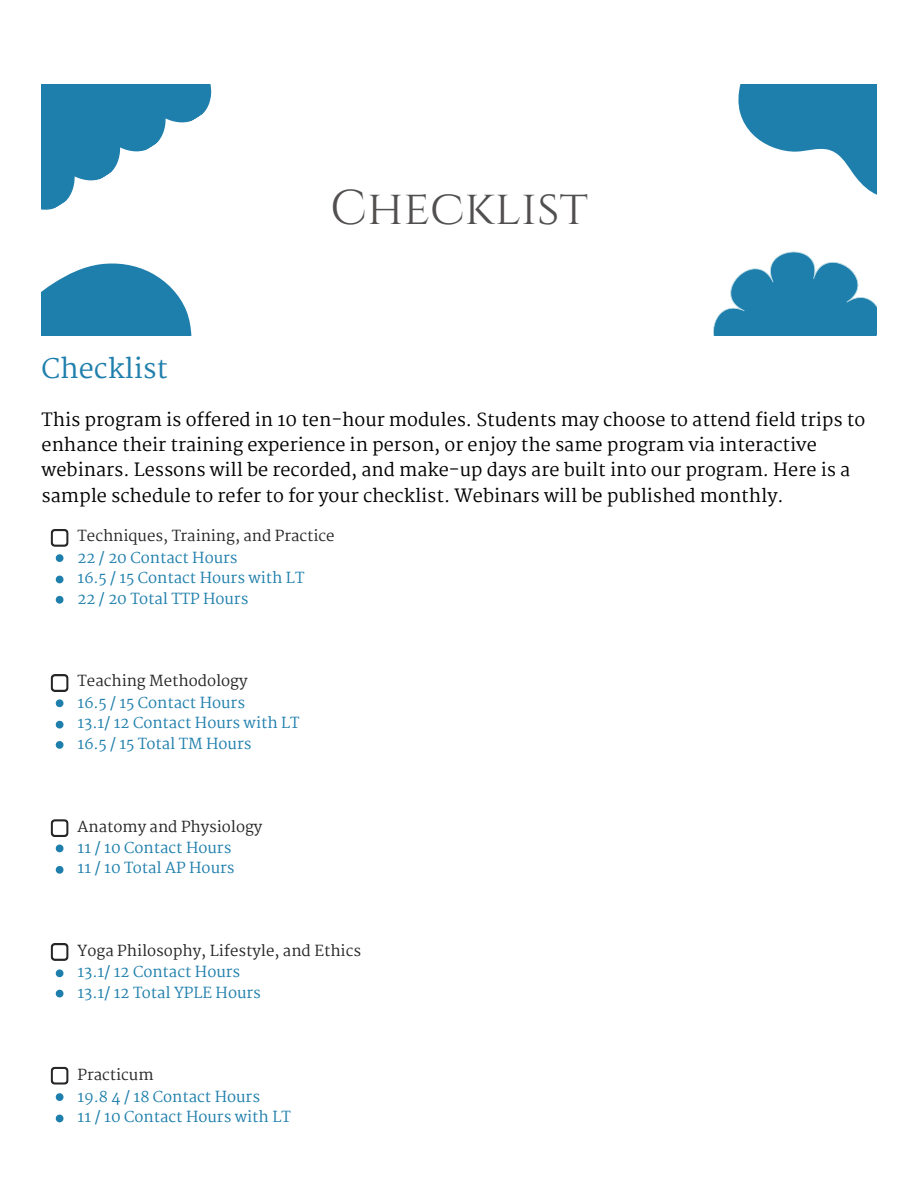
<style>
.page{position:relative;width:918px;height:1186px;background:#fff}
.page>*{position:absolute;margin:0;border:0;box-sizing:border-box;transform-origin:0 0}
.t1{font:48.75px "Cinzel";color:#524f4f}
.t2{font:27px "Martel";color:#1f7fac}
.t3{font:18px/25.2px "Martel";color:#000}
.t4{font:15px "Martel";color:#1f7fac}
.t5{font:15px "Martel";color:#262626}
</style>
<div class="page">
<svg style="left:713px;top:84px;width:163px;height:251px"></svg>
<svg style="left:42px;top:84px;width:170px;height:251px"></svg>
<svg style="left:51px;top:529px;width:18px;height:18px"></svg>
<svg style="left:56px;top:554px;width:7px;height:8px"></svg>
<svg style="left:56px;top:576px;width:7px;height:7px"></svg>
<svg style="left:56px;top:596px;width:7px;height:7px"></svg>
<svg style="left:51px;top:674px;width:18px;height:18px"></svg>
<svg style="left:56px;top:699px;width:7px;height:8px"></svg>
<svg style="left:56px;top:721px;width:7px;height:7px"></svg>
<svg style="left:56px;top:741px;width:7px;height:8px"></svg>
<svg style="left:51px;top:819px;width:18px;height:18px"></svg>
<svg style="left:56px;top:844px;width:7px;height:8px"></svg>
<svg style="left:56px;top:866px;width:7px;height:7px"></svg>
<svg style="left:51px;top:943px;width:18px;height:18px"></svg>
<svg style="left:56px;top:969px;width:7px;height:8px"></svg>
<svg style="left:56px;top:990px;width:7px;height:7px"></svg>
<svg style="left:51px;top:1066px;width:18px;height:18px"></svg>
<svg style="left:56px;top:1093px;width:7px;height:8px"></svg>
<svg style="left:56px;top:1114px;width:7px;height:8px"></svg>
<p class="t1" style="left:330px;top:177px;width:259px">CHECKLIST</p>
<h1 class="t2" style="left:42px;top:353px;width:128px">Checklist</h1>
<h2 class="t3" style="left:42px;top:408px;width:825px">This program is offered in 10 ten-hour modules. Students may choose to attend field trips to enhance their training experience in person, or enjoy the same program via interactive webinars. Lessons will be recorded, and make-up days are built into our program. Here is a sample schedule to refer to for your checklist. Webinars will be published monthly.</h2>
<p class="t5" style="left:78px;top:527px;width:259px">Techniques, Training, and Practice</p>
<p class="t4" style="left:78px;top:549px;width:162px">22 / 20 Contact Hours</p>
<p class="t4" style="left:78px;top:569px;width:228px">16.5 / 15 Contact Hours with LT</p>
<p class="t4" style="left:78px;top:590px;width:172px">22 / 20 Total TTP Hours</p>
<p class="t5" style="left:78px;top:672px;width:171px">Teaching Methodology</p>
<p class="t4" style="left:78px;top:694px;width:169px">16.5 / 15 Contact Hours</p>
<p class="t4" style="left:78px;top:714px;width:223px">13.1/ 12 Contact Hours with LT</p>
<p class="t4" style="left:78px;top:735px;width:175px">16.5 / 15 Total TM Hours</p>
<p class="t5" style="left:78px;top:817px;width:186px">Anatomy and Physiology</p>
<p class="t4" style="left:78px;top:839px;width:155px">11 / 10 Contact Hours</p>
<p class="t4" style="left:78px;top:859px;width:158px">11 / 10 Total AP Hours</p>
<p class="t5" style="left:78px;top:942px;width:285px">Yoga Philosophy, Lifestyle, and Ethics</p>
<p class="t4" style="left:78px;top:963px;width:164px">13.1/ 12 Contact Hours</p>
<p class="t4" style="left:78px;top:984px;width:185px">13.1/ 12 Total YPLE Hours</p>
<p class="t5" style="left:78px;top:1066px;width:77px">Practicum</p>
<p class="t4" style="left:78px;top:1087px;width:184px">19.8 4 / 18 Contact Hours</p>
<p class="t4" style="left:78px;top:1108px;width:215px">11 / 10 Contact Hours with LT</p>
</div>
